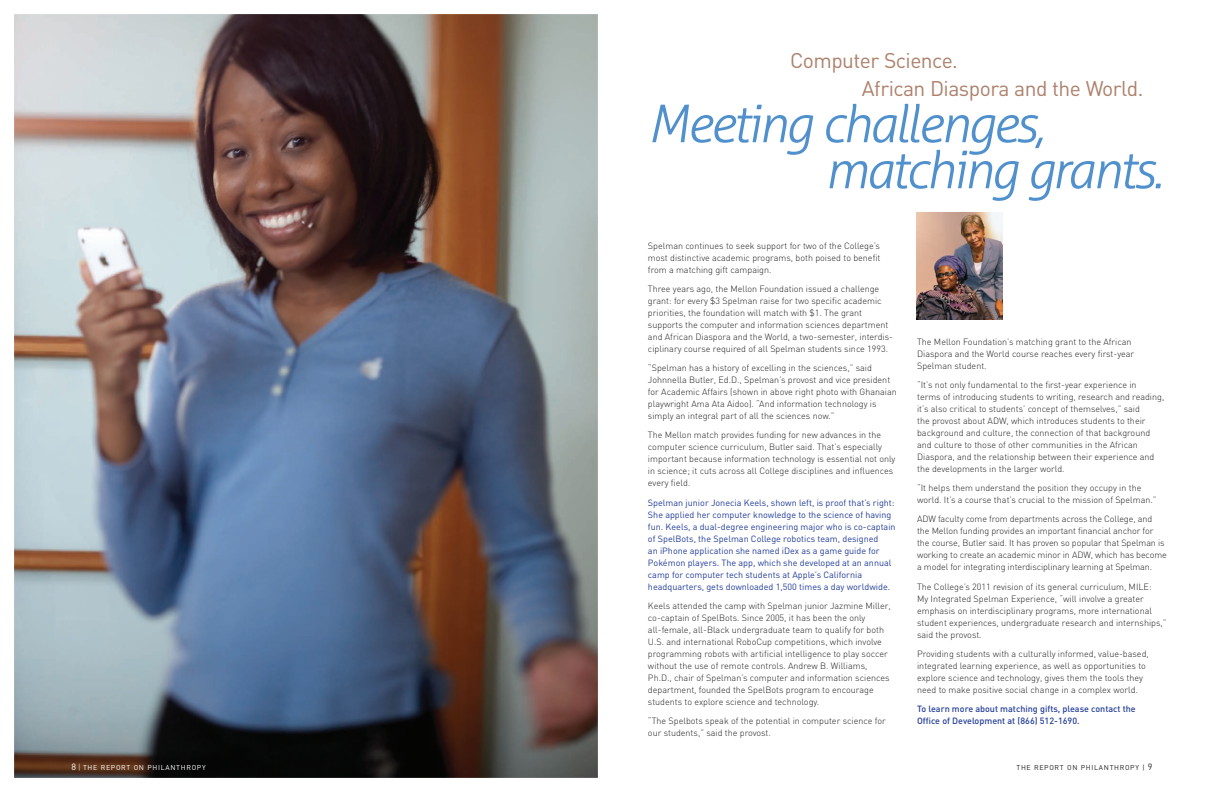
<style>
.page{position:relative;width:1224px;height:792px;background:#fff}
.page>*{position:absolute;margin:0;border:0;box-sizing:border-box;transform-origin:0 0}
.t1{font:italic 300 52px/46px "Aller";letter-spacing:-.05em;color:#5090cc}
.t2{font:21px/28px "DIN";letter-spacing:-.025em;color:#ad816c}
.t3{font:300 9px/12px "DIN";color:#231f20}
.t4{font:9px/12px "DIN";color:#233e98}
.t5{font:500 9px/12px "DIN";color:#233e98}
.t6{font:7px "DIN";letter-spacing:.1em;color:#231f20}
.t7{font:7px "DIN";letter-spacing:.1em;color:#fff}
.s1{font-size:9px}
.s2{font-weight:300;font-size:8px}
</style>
<div class="page">
<img style="left:916px;top:212px;width:86px;height:108px">
<img style="left:15px;top:15px;width:582px;height:762px">
<p class="t7" style="left:71px;top:763px;width:53px"><span class="s1">8</span> <span class="s2">|</span> The Report</p>
<p class="t7" style="left:134px;top:763px;width:73px">on Philanthropy</p>
<h2 class="t2" style="left:826px;top:47px;width:134px;text-indent:-36px">Computer Science.<br>A</h2>
<h2 class="t2" style="left:874px;top:75px;width:271px">frican Diaspora and the World.</h2>
<h1 class="t1" style="left:825px;top:101px;width:339px;text-indent:-177px">Meeting challenges, matching grants.</h1>
<p class="t3" style="left:648px;top:239px;width:234px;text-align:justify">Spelman continues to seek support for two of the College’s most distinctive academic programs, both poised to benefit from a matching gift campaign.</p>
<p class="t3" style="left:648px;top:283px;width:247px">Three years ago, the Mellon Foundation issued a challenge grant: for every $3 Spelman raise for two specific academic priorities, the foundation will match with $1. The grant supports the computer and information sciences department and African Diaspora and the World, a two-semester, interdis&shy;ciplinary course required of all Spelman students since 1993.</p>
<p class="t3" style="left:648px;top:362px;width:250px">“Spelman has a history of excelling in the sciences,” said Johnnella Butler, Ed.D., Spelman’s provost and vice president for Academic Affairs (shown in above right photo with Ghanaian playwright Ama Ata Aidoo). “And information technology is simply an integral part of all the sciences now.”</p>
<p class="t3" style="left:648px;top:429px;width:249px">The Mellon match provides funding for new advances in the computer science curriculum, Butler said. That’s especially important because information technology is essential not only in science; it cuts across all College disciplines and influences every field.</p>
<p class="t4" style="left:648px;top:497px;width:249px">Spelman junior Jonecia Keels, shown left, is proof that’s right:<br>She applied her computer knowledge to the science of having fun. Keels, a dual-degree engineering major who is co-captain of SpelBots, the Spelman College robotics team, designed<br>an iPhone application she named iDex as a game guide for Pokémon players. The app, which she developed at an annual camp for computer tech students at Apple’s California headquarters, gets downloaded 1,500 times a day worldwide.</p>
<p class="t3" style="left:648px;top:599px;width:244px">Keels attended the camp with Spelman junior Jazmine M iller, co-captain of SpelBots. Since 2005, it has been the only all-female, all-Black undergraduate team to qualify for both U.S. and international RoboCup competitions, which involve programming robots with artificial intelligence to play soccer without the use of remote controls. Andrew B. Williams, Ph.D., chair of Spelman’s computer and information sciences department, founded the SpelBots program to encourage students to explore science and technology.</p>
<p class="t3" style="left:648px;top:714px;width:239px">“The Spelbots speak of the potential in computer science for our students,” said the provost.</p>
<p class="t3" style="left:917px;top:335px;width:219px">The Mellon Foundation’s matching grant to the African<br>Diaspora and the World course reaches every first-year<br>Spelman student.</p>
<p class="t3" style="left:917px;top:378px;width:249px">“It’s not only fundamental to the first-year experience in<br>terms of introducing students to writing, research and reading, it’s also critical to students’ concept of themselves,” said<br>the provost about ADW, which introduces students to their background and culture, the connection of that background and culture to those of other communities in the African Diaspora, and the relationship between their experience and the developments in the larger world.</p>
<p class="t3" style="left:917px;top:482px;width:241px">“It helps them understand the position they occupy in the world. It’s a course that’s crucial to the mission of Spelman.”</p>
<p class="t3" style="left:917px;top:513px;width:251px">ADW faculty come from departments across the College, and<br>the Mellon funding provides an important financial anchor for the course, Butler said. It has proven so popular that Spelman is working to create an academic minor in ADW, which has become a model for integrating interdisciplinary learning at Spelman.</p>
<p class="t3" style="left:917px;top:580px;width:251px">The College’s 2011 revision of its general curriculum, M ILE:<br>My Integrated Spelman Experience, “will involve a greater emphasis on interdisciplinary programs, more international student experiences, undergraduate research and internships,” said the provost.</p>
<p class="t3" style="left:917px;top:647px;width:233px">Providing students with a culturally informed, value-based, integrated learning experience, as well as opportunities to explore science and technology, gives them the tools they need to make positive social change in a complex world.</p>
<p class="t5" style="left:917px;top:702px;width:220px">To learn more about matching gifts, please contact the<br>Office of Development at (866) 512-1690.</p>
<p class="t6" style="left:1016px;top:763px;width:41px">The Report</p>
<p class="t6" style="left:1067px;top:763px;width:87px">on Philanthropy | <span class="s1">9</span></p>
</div>
